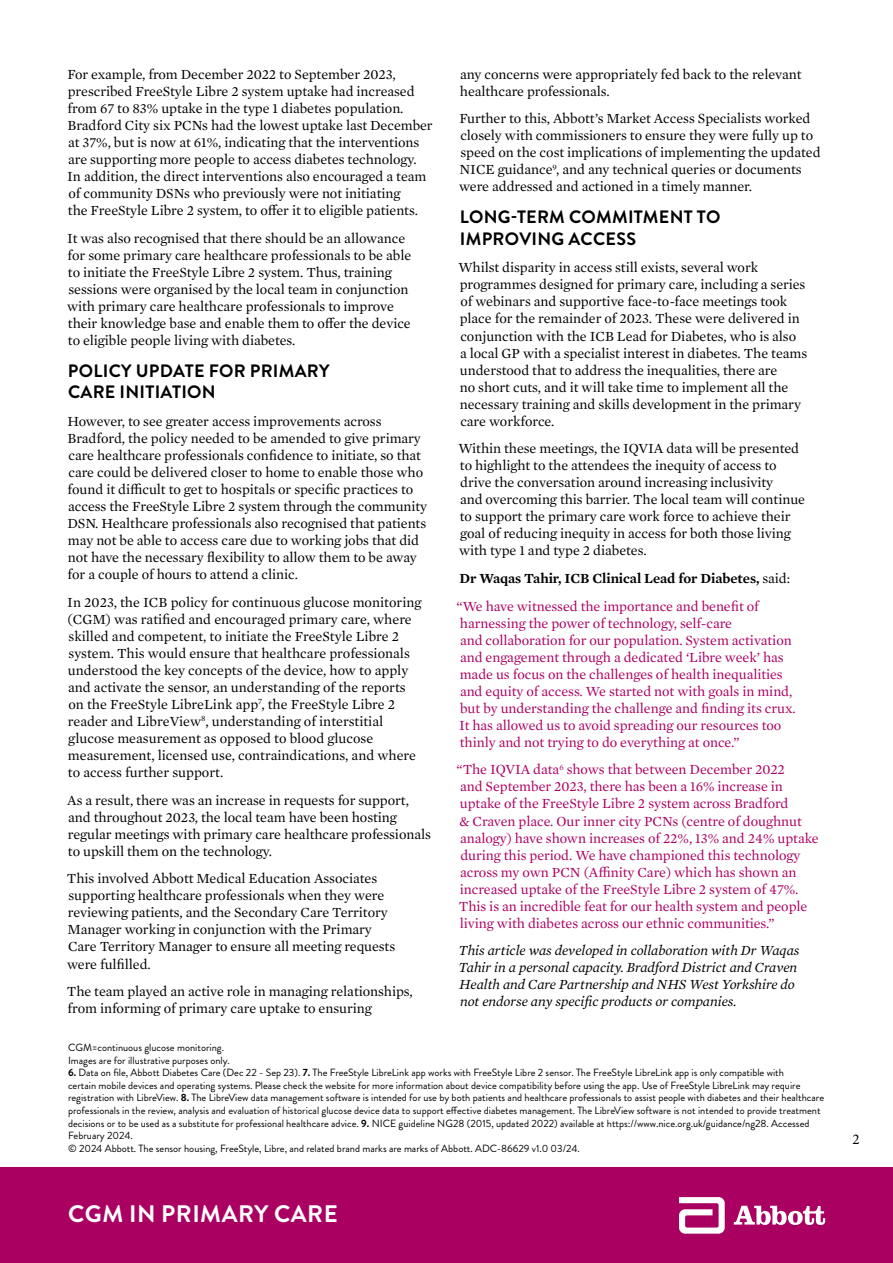
<style>
.page{position:relative;width:893px;height:1263px;background:#fff}
.page>*{position:absolute;margin:0;border:0;box-sizing:border-box;transform-origin:0 0}
.t1{font:700 23.85px "Brandon Grotesque";letter-spacing:.02em;color:#fff}
.t2{font:700 18px/21.5px "Brandon Grotesque";letter-spacing:.015em;color:#000}
.t3{font:15px "Minion Pro";color:#000}
.t4{font:14.25px/17.1px "Mercury Text G1";letter-spacing:-.005em;color:#000}
.t5{font:14.25px/17.1px "Mercury Text G1";letter-spacing:-.005em;color:#aa0061}
.t6{font:italic 14.25px/17.1px "Mercury Text G1";letter-spacing:-.005em;color:#000}
.t7{font:10.5px/12.6px "Brandon Grotesque";color:#000}
.s1{font-weight:600;color:#000}
.s2{color:#000}
.s3{font-weight:700}
</style>
<div class="page">
<div style="left:0;top:1167px;width:893px;height:96px;background:#aa0061"></div>
<svg style="left:679px;top:1197px;width:46px;height:37px"></svg>
<svg style="left:734px;top:1206px;width:91px;height:19px"></svg>
<p class="t4" style="left:67px;top:65px;width:367px">For example, from December 2022 to September 2023, prescribed FreeStyle Libre 2 system uptake had increased from 67 to 83% uptake in the type 1 diabetes population.<br>Bradford City six PCNs had the lowest uptake last December at 37%, but is now at 61%, indicating that the interventions are supporting more people to access diabetes technology.<br>In addition, the direct interventions also encouraged a team of community DSNs who previously were not initiating<br>the FreeStyle Libre 2 system, to offer it to eligible patients.</p>
<p class="t4" style="left:67px;top:228px;width:346px">It was also recognised that there should be an allowance for some primary care healthcare professionals to be able to initiate the FreeStyle Libre 2 system. Thus, training sessions were organised by the local team in conjunction with primary care healthcare professionals to improve their knowledge base and enable them to offer the device to eligible people living with diabetes.</p>
<p class="t2" style="left:68px;top:360px;width:263px">POLICY UPDATE FOR PRIMARY<br>CARE INITIATION</p>
<p class="t4" style="left:67px;top:412px;width:361px">However, to see greater access improvements across Bradford, the policy needed to be amended to give primary care healthcare professionals confidence to initiate, so that care could be delivered closer to home to enable those who found it difficult to get to hospitals or specific practices to access the FreeStyle Libre 2 system through the community DSN. Healthcare professionals also recognised that patients may not be able to access care due to working jobs that did not have the necessary flexibility to allow them to be away for a couple of hours to attend a clinic.</p>
<p class="t4" style="left:67px;top:593px;width:356px">In 2023, the ICB policy for continuous glucose monitoring (CGM) was ratified and encouraged primary care, where skilled and competent, to initiate the FreeStyle Libre 2 system. This would ensure that healthcare professionals understood the key concepts of the device, how to apply and activate the sensor, an understanding of the reports on the FreeStyle LibreLink app<sup>7</sup>, the FreeStyle Libre 2 reader and LibreView<sup>8</sup>, understanding of interstitial glucose measurement as opposed to blood glucose measurement, licensed use, contraindications, and where to access further support.</p>
<p class="t4" style="left:67px;top:791px;width:365px">As a result, there was an increase in requests for support, and throughout 2023, the local team have been hosting regular meetings with primary care healthcare professionals to upskill them on the technology.</p>
<p class="t4" style="left:67px;top:869px;width:330px">This involved Abbott Medical Education Associates supporting healthcare professionals when they were reviewing patients, and the Secondary Care Territory Manager working in conjunction with the Primary Care Territory Manager to ensure all meeting requests were fulfilled.</p>
<p class="t4" style="left:67px;top:982px;width:347px">The team played an active role in managing relationships, from informing of primary care uptake to ensuring</p>
<p class="t4" style="left:460px;top:65px;width:343px">any concerns were appropriately fed back to the relevant healthcare professionals.</p>
<p class="t4" style="left:459px;top:109px;width:363px">Further to this, Abbott’s Market Access Specialists worked closely with commissioners to ensure they were fully up to speed on the cost implications of implementing the updated NICE guidance<sup>9</sup>, and any technical queries or documents were addressed and actioned in a timely manner.</p>
<p class="t2" style="left:460px;top:207px;width:262px">LONG-TERM COMMITMENT TO<br>IMPROVING ACCESS</p>
<p class="t4" style="left:458px;top:258px;width:350px">Whilst disparity in access still exists, several work programmes designed for primary care, including a series of webinars and supportive face-to-face meetings took place for the remainder of 2023. These were delivered in conjunction with the ICB Lead for Diabetes, who is also<br>a local GP with a specialist interest in diabetes. The teams understood that to address the inequalities, there are<br>no short cuts, and it will take time to implement all the necessary training and skills development in the primary care workforce.</p>
<p class="t4" style="left:458px;top:439px;width:348px">Within these meetings, the IQVIA data will be presented to highlight to the attendees the inequity of access to drive the conversation around increasing inclusivity<br>and overcoming this barrier. The local team will continue to support the primary care work force to achieve their goal of reducing inequity in access for both those living with type 1 and type 2 diabetes.</p>
<p class="t5" style="left:457px;top:564px;width:335px;line-height:27.6px"><span class="s1">Dr Waqas Tahir, ICB Clinical Lead for Diabetes,</span> <span class="s2">said: </span>“We have witnessed the importance and benefit of</p>
<p class="t5" style="left:459px;top:614px;width:338px">harnessing the power of technology, self-care<br>and collaboration for our population. System activation and engagement through a dedicated ‘Libre week’ has made us focus on the challenges of health inequalities and equity of access. We started not with goals in mind, but by understanding the challenge and finding its crux.<br>It has allowed us to avoid spreading our resources too thinly and not trying to do everything at once.”</p>
<p class="t5" style="left:457px;top:760px;width:364px">“The IQVIA data<sup>6</sup> shows that between December 2022<br>and September 2023, there has been a 16% increase in uptake of the FreeStyle Libre 2 system across Bradford<br>&amp; Craven place. Our inner city PCNs (centre of doughnut analogy) have shown increases of 22%, 13% and 24% uptake during this period. We have championed this technology across my own PCN (Affinity Care) which has shown an increased uptake of the FreeStyle Libre 2 system of 47%.<br>This is an incredible feat for our health system and people living with diabetes across our ethnic communities.”</p>
<p class="t6" style="left:459px;top:941px;width:342px">This article was developed in collaboration with Dr Waqas Tahir in a personal capacity. Bradford District and Craven Health and Care Partnership and NHS West Yorkshire do not endorse any specific products or companies.</p>
<p class="t7" style="left:68px;top:1041px;width:163px">CGM=continuous glucose monitoring.<br>Images are for illustrative purposes only.</p>
<p class="t7" style="left:68px;top:1066px;width:758px"><span class="s3">6.</span> Data on file, Abbott Diabetes Care (Dec 22 - Sep 23). <span class="s3">7.</span> The FreeStyle LibreLink app works with FreeStyle Libre 2 sensor. The FreeStyle LibreLink app is only compatible with<br>certain mobile devices and operating systems. Please check the website for more information about device compatibility before using the app. Use of FreeStyle LibreLink may require registration with LibreView. <span class="s3">8.</span> The LibreView data management software is intended for use by both patients and healthcare professionals to assist people with diabetes and their healthcare professionals in the review, analysis and evaluation of historical glucose device data to support effective diabetes management. The LibreView software is not intended to provide treatment decisions or to be used as a substitute for professional healthcare advice. <span class="s3">9.</span> NICE guideline NG28 (2015, updated 2022) available at https://www.nice.org.uk/guidance/ng28. Accessed February 2024.<br>© 2024 Abbott. The sensor housing, FreeStyle, Libre, and related brand marks are marks of Abbott. ADC-86629 v1.0 03/24.</p>
<h1 class="t1" style="left:68px;top:1197px;width:271px">CGM IN PRIMARY CARE</h1>
<p class="t3" style="left:852px;top:1129px;width:9px">2</p>
</div>
